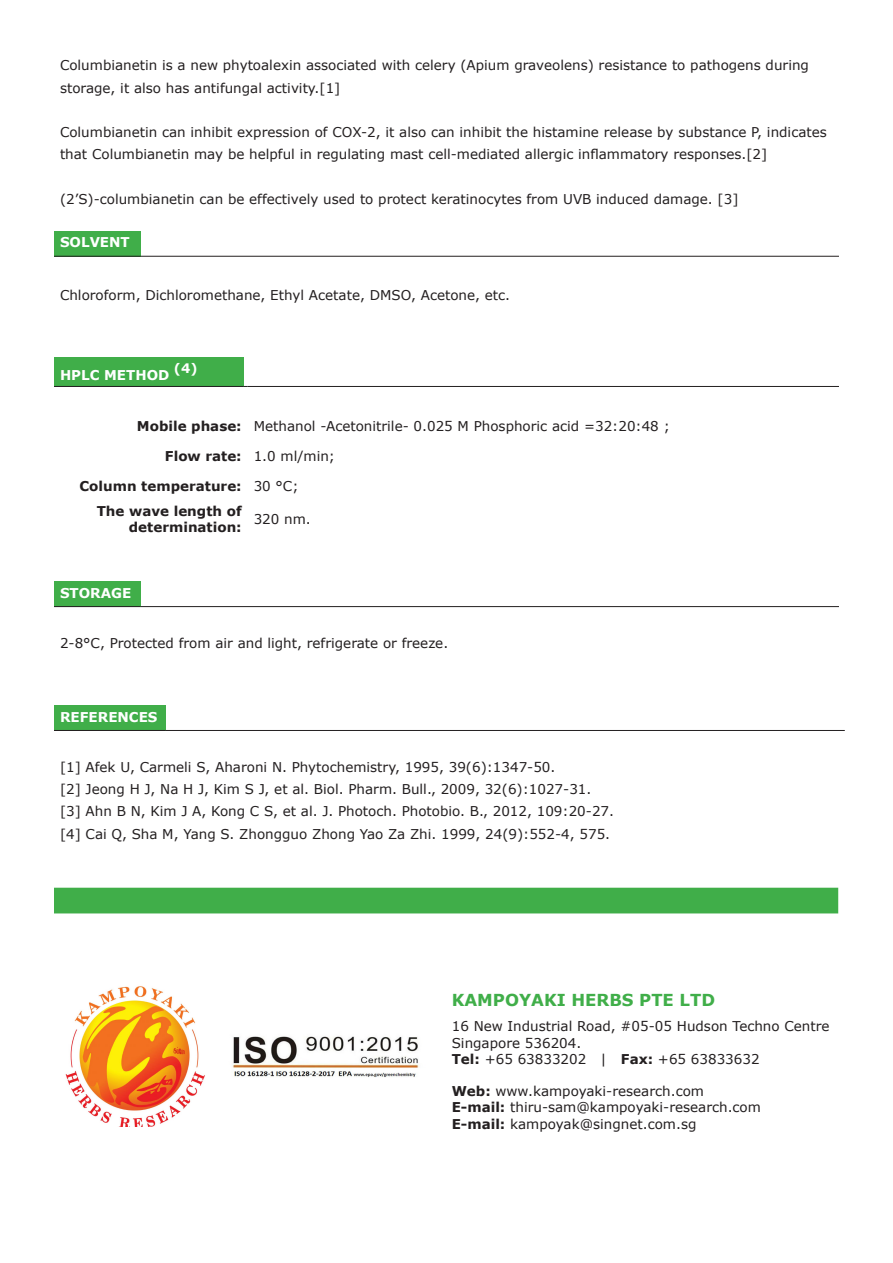
<style>
.page{position:relative;width:893px;height:1263px;background:#fff}
.page>*{position:absolute;margin:0;border:0;box-sizing:border-box;transform-origin:0 0}
.t1{font:700 16.5px "Verdana";color:#40ae49}
.t2{font:13.5px/22.2px "Verdana";color:#231f20}
.t3{font:700 13.5px/16.2px "Verdana";color:#231f20;text-align:right}
.t4{font:700 13.5px "Verdana";color:#fff}
.t5{font:700 13.05px "Verdana";color:#fff}
.s1{font-weight:700}
</style>
<div class="page">
<div style="left:54px;top:231px;width:86px;height:25px;background:#40ae49"></div>
<hr style="left:54px;top:256px;width:86px;height:1px;background:#231f20">
<hr style="left:140px;top:256px;width:699px;height:1px;background:#231f20">
<div style="left:54px;top:357px;width:189px;height:29px;background:#40ae49"></div>
<hr style="left:54px;top:386px;width:189px;height:1px;background:#231f20">
<hr style="left:248px;top:386px;width:591px;height:1px;background:#231f20">
<div style="left:54px;top:581px;width:86px;height:26px;background:#40ae49"></div>
<hr style="left:54px;top:606px;width:86px;height:1px;background:#231f20">
<hr style="left:140px;top:606px;width:699px;height:1px;background:#231f20">
<div style="left:54px;top:705px;width:112px;height:25px;background:#40ae49"></div>
<hr style="left:54px;top:730px;width:112px;height:1px;background:#231f20">
<hr style="left:166px;top:730px;width:679px;height:1px;background:#231f20">
<div style="left:54px;top:888px;width:784px;height:25px;background:#40ae49"></div>
<img style="left:65px;top:986px;width:140px;height:140px">
<img style="left:232px;top:1036px;width:187px;height:41px">
<p class="t2" style="left:60px;top:55px;width:750px">Columbianetin is a new phytoalexin associated with celery (Apium graveolens) resistance to pathogens during storage, it also has antifungal activity.[1]</p>
<p class="t2" style="left:60px;top:121px;width:768px">Columbianetin can inhibit expression of COX-2, it also can inhibit the histamine release by substance P, indicates that Columbianetin may be helpful in regulating mast cell-mediated allergic inflammatory responses.[2]</p>
<p class="t2" style="left:60px;top:188px;width:680px">(2’S)-columbianetin can be effectively used to protect keratinocytes from UVB induced damage. [3]</p>
<p class="t4" style="left:60px;top:234px;width:71px">SOLVENT</p>
<p class="t2" style="left:60px;top:284px;width:452px">Chloroform, Dichloromethane, Ethyl Acetate, DMSO, Acetone, etc.</p>
<p class="t4" style="left:60px;top:367px;width:111px">HPLC METHOD</p>
<p class="t5" style="left:174px;top:360px;width:25px">(4)</p>
<p class="t3" style="left:137px;top:418px;width:106px">Mobile phase:</p>
<p class="t2" style="left:254px;top:416px;width:418px">Methanol -Acetonitrile- 0.025 M Phosphoric acid =32:20:48 ;</p>
<p class="t3" style="left:165px;top:448px;width:78px">Flow rate:</p>
<p class="t2" style="left:254px;top:445px;width:83px">1.0 ml/min;</p>
<p class="t3" style="left:80px;top:478px;width:164px">Column temperature:</p>
<p class="t2" style="left:254px;top:475px;width:46px">30 °C;</p>
<p class="t3" style="left:97px;top:503px;width:146px">The wave length of determination:</p>
<p class="t2" style="left:254px;top:508px;width:59px">320 nm.</p>
<p class="t4" style="left:60px;top:584px;width:73px">STORAGE</p>
<p class="t2" style="left:60px;top:632px;width:390px">2-8°C, Protected from air and light, refrigerate or freeze.</p>
<p class="t4" style="left:60px;top:708px;width:99px">REFERENCES</p>
<p class="t2" style="left:60px;top:756px;width:497px">[1] Afek U, Carmeli S, Aharoni N. Phytochemistry, 1995, 39(6):1347-50.</p>
<p class="t2" style="left:60px;top:778px;width:533px">[2] Jeong H J, Na H J, Kim S J, et al. Biol. Pharm. Bull., 2009, 32(6):1027-31.</p>
<p class="t2" style="left:60px;top:800px;width:556px">[3] Ahn B N, Kim J A, Kong C S, et al. J. Photoch. Photobio. B., 2012, 109:20-27.</p>
<p class="t2" style="left:60px;top:823px;width:552px">[4] Cai Q, Sha M, Yang S. Zhongguo Zhong Yao Za Zhi. 1999, 24(9):552-4, 575.</p>
<p class="t1" style="left:452px;top:989px;width:265px">KAMPOYAKI HERBS PTE LTD</p>
<p class="t2" style="left:452px;top:1015px;width:379px">16 New Industrial Road, #05-05 Hudson Techno Centre</p>
<p class="t2" style="left:452px;top:1032px;width:131px">Singapore 536204.</p>
<p class="t2" style="left:452px;top:1048px;width:309px"><span class="s1">Tel:</span> +65 63833202 | <span class="s1">Fax:</span> +65 63833632</p>
<p class="t2" style="left:452px;top:1080px;width:254px"><span class="s1">Web:</span> www.kampoyaki-research.com</p>
<p class="t2" style="left:452px;top:1096px;width:311px"><span class="s1">E-mail:</span> thiru-sam@kampoyaki-research.com</p>
<p class="t2" style="left:452px;top:1113px;width:246px"><span class="s1">E-mail:</span> kampoyak@singnet.com.sg</p>
</div>
